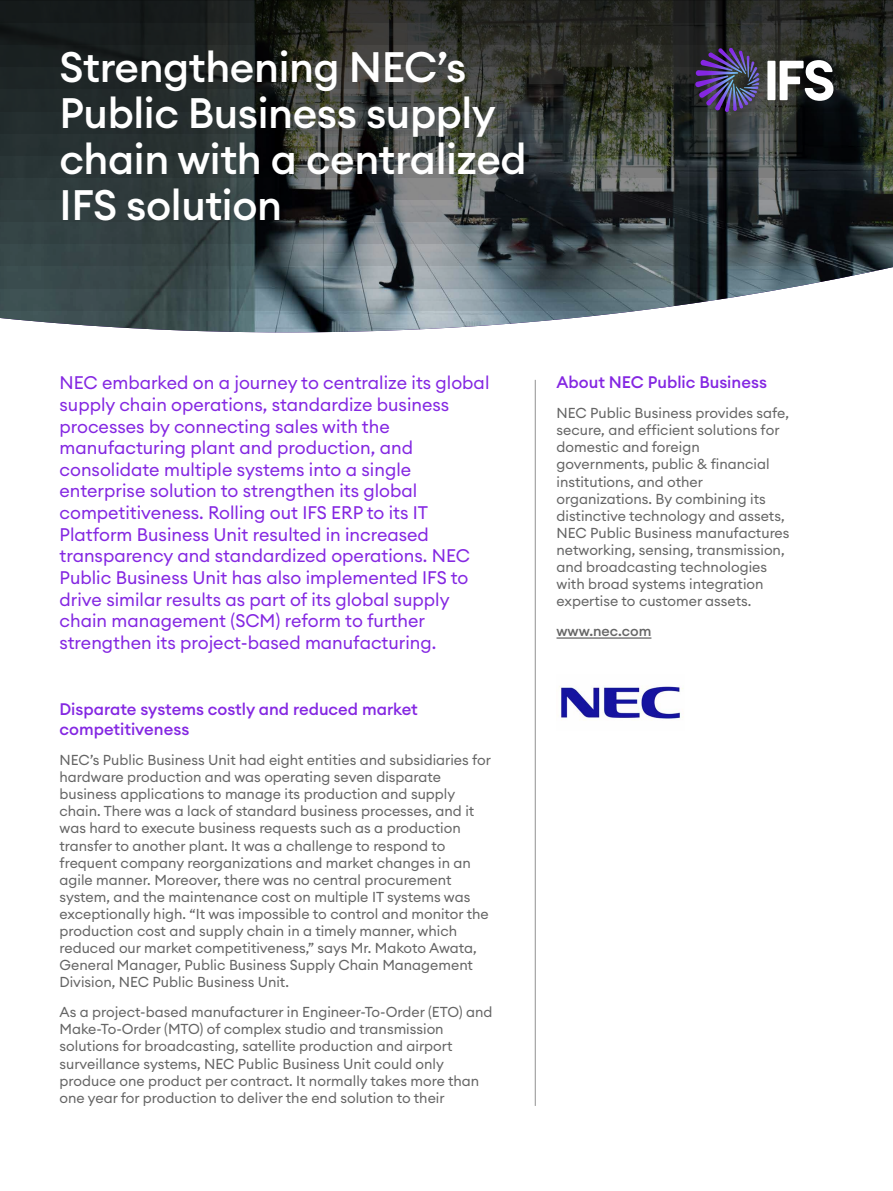
<style>
.page{position:relative;width:893px;height:1191px;background:#fff}
.page>*{position:absolute;margin:0;border:0;box-sizing:border-box;transform-origin:0 0}
.t1{font:500 42px/46.2px "Euclid Circular A";letter-spacing:-.01em;color:#fff}
.t2{font:18px/21.6px "Euclid Circular A";color:#8427e2}
.t3{font:500 16.5px/19.8px "Euclid Circular A";color:#8427e2}
.t4{font:14.25px/17.1px "Euclid Circular A";color:#656565}
.t5{font:500 14.25px "Euclid Circular A";color:#656565}
</style>
<div class="page">
<svg style="left:0;top:0;width:893px;height:332px;background:#3f4646"></svg>
<svg style="left:767px;top:60px;width:66px;height:41px"></svg>
<img style="left:695px;top:48px;width:65px;height:63px">
<hr style="left:535px;top:380px;width:1px;height:726px;background:#919191">
<img style="left:559px;top:686px;width:124px;height:33px">
<hr style="left:556px;top:637px;width:95px;height:1px;background:#656565">
<h1 class="t1" style="left:60px;top:44px;width:469px">Strengthening NEC’s<br>Public Business supply chain with a centralized<br>IFS solution</h1>
<p class="t2" style="left:60px;top:372px;width:431px">NEC embarked on a journey to centralize its global supply chain operations, standardize business processes by connecting sales with the manufacturing plant and production, and consolidate multiple systems into a single enterprise solution to strengthen its global competitiveness. Rolling out IFS ERP to its IT Platform Business Unit resulted in increased transparency and standardized operations. NEC Public Business Unit has also implemented IFS to drive similar results as part of its global supply chain management (SCM) reform to further strengthen its project-based manufacturing.</p>
<p class="t3" style="left:60px;top:699px;width:360px">Disparate systems costly and reduced market competitiveness</p>
<p class="t4" style="left:60px;top:751px;width:433px">NEC’s Public Business Unit had eight entities and subsidiaries for hardware production and was operating seven disparate business applications to manage its production and supply chain. There was a lack of standard business processes, and it was hard to execute business requests such as a production transfer to another plant. It was a challenge to respond to frequent company reorganizations and market changes in an agile manner. Moreover, there was no central procurement system, and the maintenance cost on multiple IT systems was exceptionally high. “It was impossible to control and monitor the production cost and supply chain in a timely manner, which reduced our market competitiveness,” says Mr. Makoto Awata, General Manager, Public Business Supply Chain Management Division, NEC Public Business Unit.</p>
<p class="t4" style="left:60px;top:1003px;width:434px">As a project-based manufacturer in Engineer-To-Order (ETO) and Make-To-Order (MTO) of complex studio and transmission solutions for broadcasting, satellite production and airport surveillance systems, NEC Public Business Unit could only produce one product per contract. It normally takes more than one year for production to deliver the end solution to their</p>
<p class="t3" style="left:556px;top:372px;width:212px">About NEC Public Business</p>
<p class="t4" style="left:556px;top:404px;width:234px">NEC Public Business provides safe, secure, and efficient solutions for domestic and foreign governments, public &amp; financial institutions, and other organizations. By combining its distinctive technology and assets,<br>NEC Public Business manufactures networking, sensing, transmission, and broadcasting technologies with broad systems integration expertise to customer assets.</p>
<p class="t5" style="left:556px;top:622px;width:96px">www.nec.com</p>
</div>
